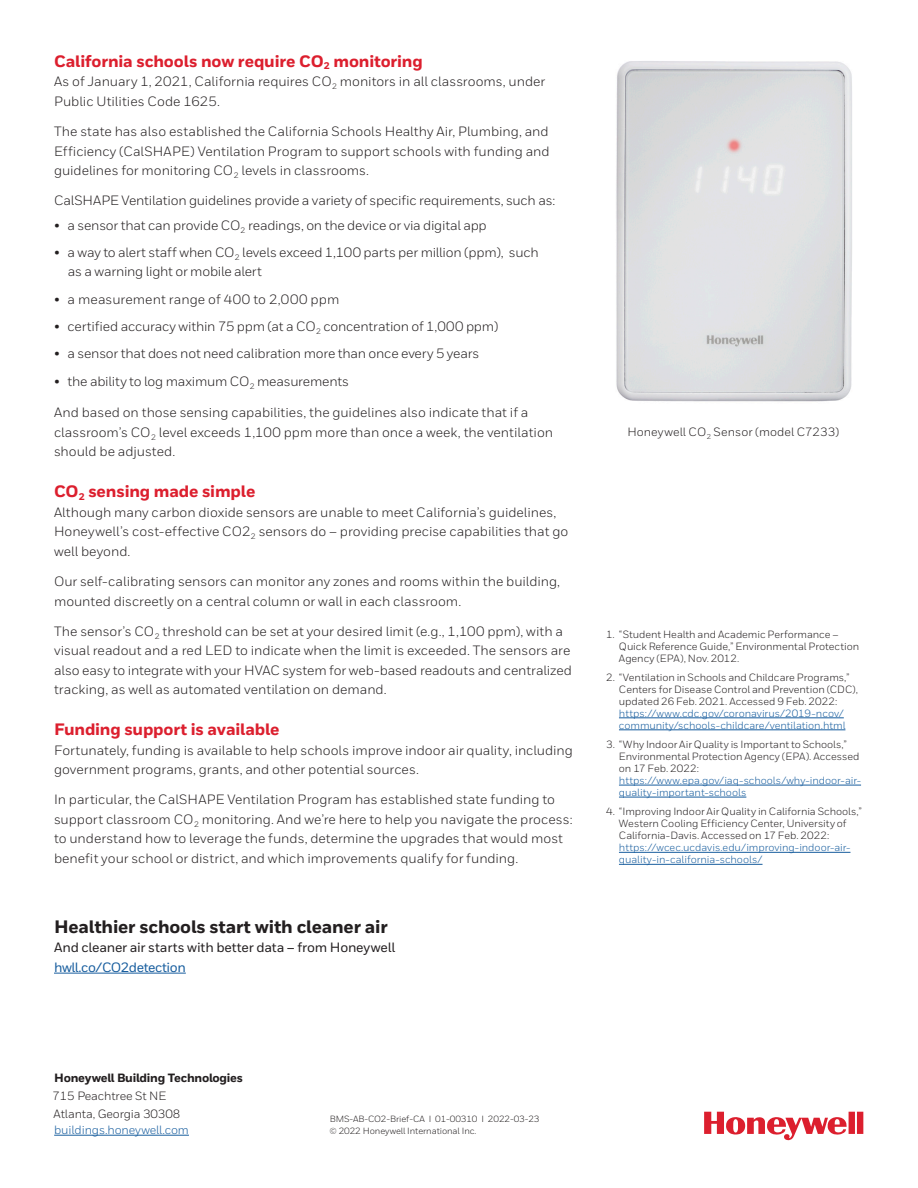
<style>
.page{position:relative;width:918px;height:1188px;background:#fff}
.page>*{position:absolute;margin:0;border:0;box-sizing:border-box;transform-origin:0 0}
.Cover__Address_Block{font:800 18px "Honeywell Sans";letter-spacing:-.01em;color:#231f20}
.Body__9_13_pt{font:800 16.5px "Honeywell Sans";letter-spacing:-.01em;color:#dc1f2e}
.Body__9_13_pt-2{font:13.5px/19.5px "Honeywell Sans";color:#231f20}
.Cover__Address_Block-2{font:500 13.5px "Honeywell Sans";letter-spacing:-.01em;color:#231f20}
.Cover__Address_Block-3{font:500 13.5px "Honeywell Sans";letter-spacing:-.03em;color:#175d9e}
._24_Back__Address_Bl{font:12px/16.5px "Honeywell Sans";letter-spacing:-.01em;color:#175d9e}
.Caption__8_11{font:12px "Honeywell Sans";letter-spacing:.005em;color:#231f20}
._23_Back__Address_Bl{font:800 12px "Honeywell Sans";letter-spacing:-.02em;color:#231f20}
._24_Back__Address_Bl-2{font:12px "Honeywell Sans";letter-spacing:-.01em;color:#231f20}
.Footnotes__manual{font:10.5px/12px "Honeywell Sans";letter-spacing:-.005em;color:#231f20}
.Cover__Copyright{font:9px "Honeywell Sans";letter-spacing:-.01em;color:#231f20}
._25_Back__Copyright{font:9px "Honeywell Sans";letter-spacing:-.01em;color:#231f20}
.s1{color:#175d9e}
.s2{color:#231f20}
</style>
<div class="page">
<img style="left:616px;top:61px;width:236px;height:341px">
<svg style="left:704px;top:1112px;width:159px;height:28px"></svg>
<hr style="left:54px;top:1135px;width:135px;height:1px;background:#175d9e">
<hr style="left:54px;top:973px;width:132px;height:1px;background:#175d9e">
<hr style="left:619px;top:718px;width:225px;height:1px;background:#175d9e">
<hr style="left:619px;top:730px;width:226px;height:1px;background:#175d9e">
<hr style="left:619px;top:785px;width:242px;height:1px;background:#175d9e">
<hr style="left:619px;top:797px;width:127px;height:1px;background:#175d9e">
<hr style="left:619px;top:852px;width:231px;height:1px;background:#175d9e">
<hr style="left:619px;top:864px;width:144px;height:1px;background:#175d9e">
<p class="Body__9_13_pt" style="left:54px;top:51px;width:370px">California schools now require CO<sub>2</sub> monitoring</p>
<p class="Body__9_13_pt-2" style="left:54px;top:72px;width:493px">As of January 1, 2021, California requires CO<sub>2</sub> monitors in all classrooms, under<br>Public Utilities Code 1625.</p>
<p class="Body__9_13_pt-2" style="left:54px;top:122px;width:497px;text-align:justify">The state has also established the California Schools Healthy Air, Plumbing, and Efficiency (CalSHAPE) Ventilation Program to support schools with funding and guidelines for monitoring CO<sub>2</sub> levels in classrooms.</p>
<p class="Body__9_13_pt-2" style="left:54px;top:191px;width:503px">CalSHAPE Ventilation guidelines provide a variety of specific requirements, such as:</p>
<p class="Body__9_13_pt-2" style="left:54px;top:215px;width:434px">• a sensor that can provide CO<sub>2</sub> readings, on the device or via digital app</p>
<p class="Body__9_13_pt-2" style="left:68px;top:243px;width:472px;text-indent:-14px">• a way to alert staff when CO<sub>2</sub> levels exceed 1,100 parts per million (ppm), such as a warning light or mobile alert</p>
<p class="Body__9_13_pt-2" style="left:54px;top:289px;width:287px">• a measurement range of 400 to 2,000 ppm</p>
<p class="Body__9_13_pt-2" style="left:54px;top:317px;width:446px">• certified accuracy within 75 ppm (at a CO<sub>2</sub> concentration of 1,000 ppm)</p>
<p class="Body__9_13_pt-2" style="left:54px;top:344px;width:427px">• a sensor that does not need calibration more than once every 5 years</p>
<p class="Body__9_13_pt-2" style="left:54px;top:371px;width:297px">• the ability to log maximum CO<sub>2</sub> measurements</p>
<p class="Body__9_13_pt-2" style="left:54px;top:403px;width:501px">And based on those sensing capabilities, the guidelines also indicate that if a classroom’s CO<sub>2</sub> level exceeds 1,100 ppm more than once a week, the ventilation should be adjusted.</p>
<p class="Body__9_13_pt" style="left:54px;top:481px;width:203px">CO<sub>2</sub> sensing made simple</p>
<p class="Body__9_13_pt-2" style="left:54px;top:502px;width:516px">Although many carbon dioxide sensors are unable to meet California’s guidelines,<br>Honeywell’s cost-effective CO2<sub>2</sub> sensors do – providing precise capabilities that go well beyond.</p>
<p class="Body__9_13_pt-2" style="left:54px;top:572px;width:508px">Our self-calibrating sensors can monitor any zones and rooms within the building, mounted discreetly on a central column or wall in each classroom.</p>
<p class="Body__9_13_pt-2" style="left:54px;top:621px;width:519px">The sensor’s CO<sub>2</sub> threshold can be set at your desired limit (e.g., 1,100 ppm), with a visual readout and a red LED to indicate when the limit is exceeded. The sensors are also easy to integrate with your HVAC system for web-based readouts and centralized tracking, as well as automated ventilation on demand.</p>
<p class="Body__9_13_pt" style="left:54px;top:719px;width:227px">Funding support is available</p>
<p class="Body__9_13_pt-2" style="left:54px;top:740px;width:520px">Fortunately, funding is available to help schools improve indoor air quality, including government programs, grants, and other potential sources.</p>
<p class="Body__9_13_pt-2" style="left:54px;top:790px;width:520px">In particular, the CalSHAPE Ventilation Program has established state funding to support classroom CO<sub>2</sub> monitoring. And we’re here to help you navigate the process: to understand how to leverage the funds, determine the upgrades that would most benefit your school or district, and which improvements qualify for funding.</p>
<p class="Cover__Address_Block" style="left:54px;top:916px;width:335px">Healthier schools start with cleaner air</p>
<p class="Cover__Address_Block-2" style="left:54px;top:939px;width:343px">And cleaner air starts with better data – from Honeywell</p>
<p class="Cover__Address_Block-3" style="left:54px;top:959px;width:133px">hwll.co/CO2detection</p>
<p class="Caption__8_11" style="left:627px;top:425px;width:213px">Honeywell CO<sub>2</sub> Sensor (model C7233)</p>
<p class="Footnotes__manual" style="left:619px;top:628px;width:242px;text-indent:-13px">1. “Student Health and Academic Performance –<br>Quick Reference Guide,” Environmental Protection<br>Agency (EPA), Nov. 2012.</p>
<p class="Footnotes__manual" style="left:619px;top:671px;width:241px;text-indent:-13px">2. “Ventilation in Schools and Childcare Programs,” Centers for Disease Control and Prevention (CDC), updated 26 Feb. 2021. Accessed 9 Feb. 2022: <span class="s1">https://www.cdc.gov/coronavirus/2019-ncov/ community/schools-childcare/ventilation.html</span></p>
<p class="Footnotes__manual" style="left:619px;top:738px;width:244px;text-indent:-13px">3. “Why Indoor Air Quality is Important to Schools,” Environmental Protection Agency (EPA). Accessed on 17 Feb. 2022: <span class="s1">https://www.epa.gov/iaq-schools/why-indoor-air&shy;quality-important-schools</span></p>
<p class="Footnotes__manual" style="left:619px;top:806px;width:245px;text-indent:-13px">4. “Improving Indoor Air Quality in California Schools,” Western Cooling Efficiency Center, University of California-Davis. Accessed on 17 Feb. 2022: <span class="s1">https://wcec.ucdavis.edu/improving-indoor-air&shy;quality-in-california-schools/</span></p>
<p class="_23_Back__Address_Bl" style="left:54px;top:1070px;width:190px">Honeywell Building Technologies</p>
<p class="_24_Back__Address_Bl-2" style="left:53px;top:1088px;width:115px">715 Peachtree St NE</p>
<p class="_24_Back__Address_Bl" style="left:54px;top:1105px;width:137px"><span class="s2">Atlanta, Georgia 30308 </span>buildings.honeywell.com</p>
<p class="Cover__Copyright" style="left:330px;top:1114px;width:211px">BMS-AB-CO2-Brief-CA I 01-00310 I 2022-03-23</p>
<p class="_25_Back__Copyright" style="left:329px;top:1126px;width:149px">© 2022 Honeywell International Inc.</p>
</div>
